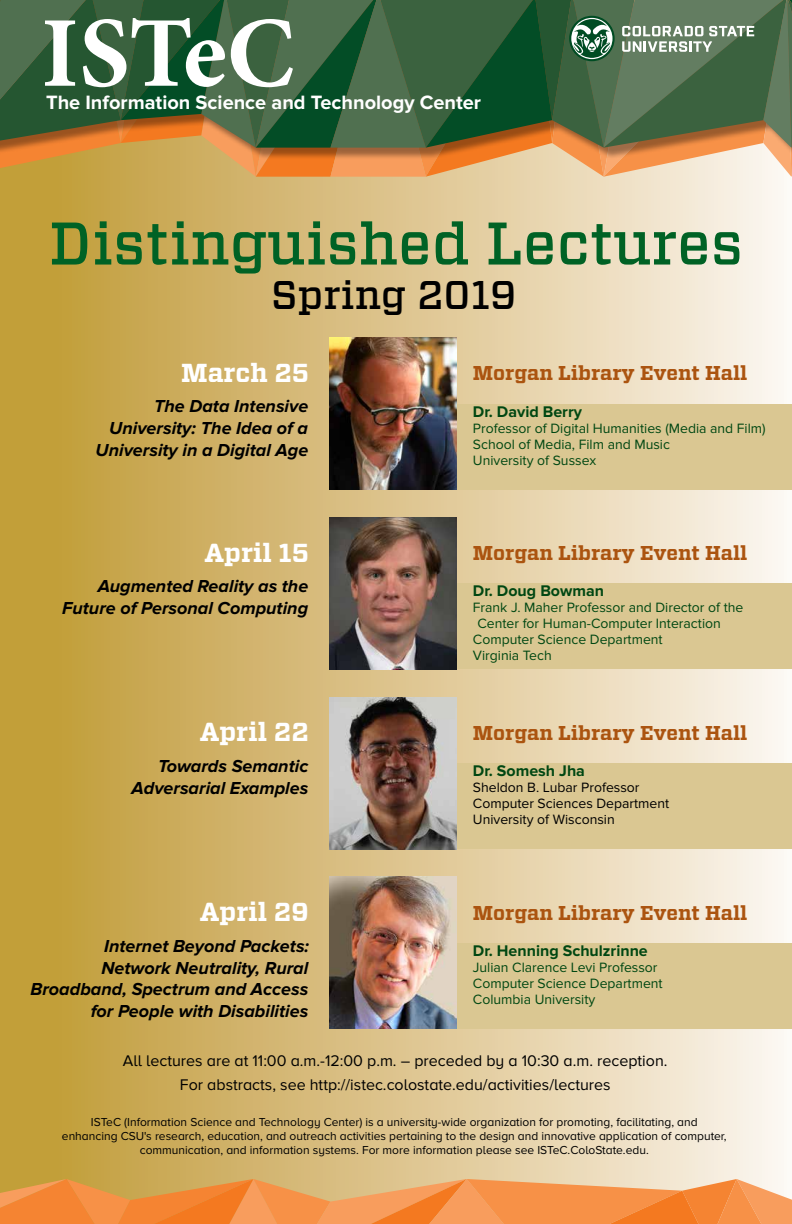
<style>
.page{position:relative;width:792px;height:1224px;background:#fff}
.page>*{position:absolute;margin:0;border:0;box-sizing:border-box;transform-origin:0 0}
.t1{font:500 60px "Vitesse";color:#006225}
.t2{font:500 40px "Vitesse";color:#000}
.t3{font:700 26px "Vitesse";color:#fff}
.t4{font:700 20px "Vitesse";color:#ab5410}
.t5{font:700 20px "Proxima Nova";color:#fff}
.t6{font:italic 700 18px/21.6px "Proxima Nova";color:#000;text-align:right}
.t7{font:16px/24px "Proxima Nova A";color:#000;text-align:center}
.t8{font:700 16px "Proxima Nova";color:#004712}
.t9{font:14px/16px "Proxima Nova";color:#004712}
.t10{font:14px/16px "Proxima Nova";color:#000}
.t11{font:12px/14px "Proxima Nova A";color:#000;text-align:center}
</style>
<div class="page">
<div style="left:0;top:0;width:792px;height:1224px;background:linear-gradient(to right,#be972f,#fcf5ef)"></div>
<svg style="left:0;top:1179px;width:792px;height:45px;background:#f0974f"></svg>
<div style="left:456px;top:404px;width:336px;height:85px;background:#dac792"></div>
<div style="left:456px;top:584px;width:336px;height:85px;background:#dac792"></div>
<div style="left:456px;top:764px;width:336px;height:85px;background:#dac792"></div>
<div style="left:456px;top:943px;width:336px;height:86px;background:#dac792"></div>
<img style="left:329px;top:337px;width:127px;height:152px">
<img style="left:329px;top:517px;width:127px;height:152px">
<img style="left:329px;top:697px;width:127px;height:152px">
<img style="left:329px;top:877px;width:127px;height:152px">
<svg style="left:0;top:0;width:792px;height:177px;background:#6a7850"></svg>
<h3 class="t5" style="left:46px;top:91px;width:437px">The Information Science and Technology Center</h3>
<h1 class="t1" style="left:49px;top:204px;width:696px">Distinguished Lectures</h1>
<h2 class="t2" style="left:271px;top:269px;width:247px">Spring 2019</h2>
<h3 class="t3" style="left:181px;top:355px;width:129px">March 25</h3>
<h3 class="t6" style="left:96px;top:396px;width:214px">The Data Intensive<br>University: The Idea of a<br>University in a Digital Age</h3>
<h3 class="t3" style="left:205px;top:535px;width:106px">April 15</h3>
<h3 class="t6" style="left:62px;top:576px;width:248px">Augmented Reality as the<br>Future of Personal Computing</h3>
<h3 class="t3" style="left:200px;top:715px;width:110px">April 22</h3>
<h3 class="t6" style="left:132px;top:756px;width:178px">Towards Semantic<br>Adversarial Examples</h3>
<h3 class="t3" style="left:200px;top:895px;width:110px">April 29</h3>
<h3 class="t6" style="left:31px;top:936px;width:280px">Internet Beyond Packets:<br>Network Neutrality, Rural<br>Broadband, Spectrum and Access for People with Disabilities</h3>
<h3 class="t4" style="left:473px;top:360px;width:276px">Morgan Library Event Hall</h3>
<h3 class="t8" style="left:473px;top:402px;width:111px">Dr. David Berry</h3>
<p class="t9" style="left:473px;top:420px;width:294px">Professor of Digital Humanities (Media and Film)<br>School of Media, Film and Music<br>University of Sussex</p>
<h3 class="t4" style="left:473px;top:540px;width:276px">Morgan Library Event Hall</h3>
<h3 class="t8" style="left:473px;top:582px;width:133px">Dr. Doug Bowman</h3>
<p class="t9" style="left:473px;top:600px;width:272px">Frank J. Maher Professor and Director of the</p>
<p class="t9" style="left:477px;top:616px;width:245px">Center for Human-Computer Interaction</p>
<p class="t9" style="left:473px;top:632px;width:191px">Computer Science Department</p>
<p class="t9" style="left:473px;top:648px;width:80px">Virginia Tech</p>
<h3 class="t4" style="left:473px;top:720px;width:276px">Morgan Library Event Hall</h3>
<h3 class="t8" style="left:473px;top:762px;width:114px">Dr. Somesh Jha</h3>
<p class="t10" style="left:473px;top:780px;width:198px">Sheldon B. Lubar Professor<br>Computer Sciences Department<br>University of Wisconsin</p>
<h3 class="t4" style="left:473px;top:900px;width:276px">Morgan Library Event Hall</h3>
<h3 class="t8" style="left:473px;top:942px;width:176px">Dr. Henning Schulzrinne</h3>
<p class="t9" style="left:473px;top:960px;width:191px">Julian Clarence Levi Professor<br>Computer Science Department<br>Columbia University</p>
<h3 class="t7" style="left:123px;top:1049px;width:546px">All lectures are at 11:00 a.m.-12:00 p.m. – preceded by a 10:30 a.m. reception.<br>For abstracts, see http://istec.colostate.edu/activities/lectures</h3>
<p class="t11" style="left:62px;top:1115px;width:666px">ISTeC (Information Science and Technology Center) is a university-wide organization for promoting, facilitating, and enhancing CSU's research, education, and outreach activities pertaining to the design and innovative application of computer, communication, and information systems. For more information please see ISTeC.ColoState.edu.</p>
</div>
